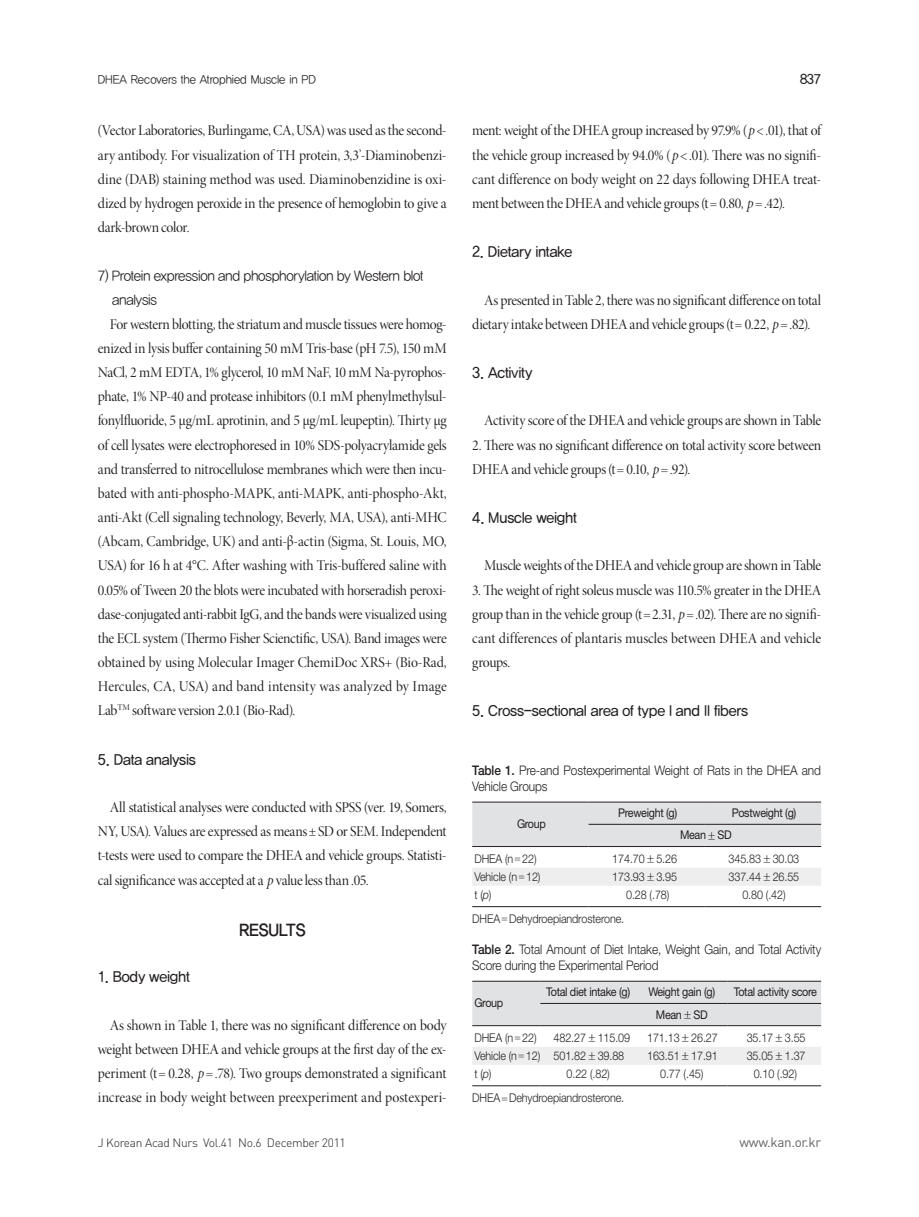
<style>
.page{position:relative;width:919px;height:1217px;background:#fff}
.page>*{position:absolute;margin:0;border:0;box-sizing:border-box;transform-origin:0 0}
.본문_대제목{font:17.25px "YDIYGO340";letter-spacing:-.01em;color:#231f20;scale:.95 1}
.본문{font:15px/24.2px "Minion Pro Disp";letter-spacing:-.02em;color:#231f20;text-align:justify;scale:.96 1}
.본문_중제목{font:15px "YDIYGO330";letter-spacing:-.015em;color:#231f20;scale:.95 1}
.본문_소제목{font:14.25px/24.2px "YDIYGO320";letter-spacing:-.02em;color:#231f20;scale:.95 1}
.t1{font:13.5px "DIN Pro";letter-spacing:-.025em;color:#636366}
.t2{font:13.5px "YDIYGO330";color:#231f20;scale:.95 1}
.표_제목__그림_설명{font:300 13.2px/15.9px "Helvetica Neue LT Std";letter-spacing:-.01em;color:#231f20;scale:.9 1}
.표_본문{font:300 12px "Helvetica Neue LT Std";letter-spacing:-.01em;color:#231f20;scale:.9 1}
.표_항목{font:12px "Helvetica Neue LT Std";letter-spacing:-.03em;color:#231f20;scale:.9 1}
.t3{font:300 12px "DIN Pro";letter-spacing:-.025em;color:#231f20}
.t4{font:12px "YDIYGO320";letter-spacing:-.005em;color:#231f20;scale:.95 1}
.s1{font-family:"Minion Pro It Disp"}
.s2{font-weight:500}
.s3{font-family:"Dotum";font-size:10.8px}
.s4{font-family:"Dotum";font-weight:400;font-size:10.8px}
.s5{font-style:italic}
</style>
<div class="page">
<div style="left:472px;top:802px;width:349px;height:44px;background:#e1e2e4"></div>
<div style="left:472px;top:868px;width:349px;height:17px;background:#eeeeef"></div>
<hr style="left:472px;top:801px;width:116px;height:1px;background:#231f20">
<hr style="left:588px;top:801px;width:116px;height:1px;background:#231f20">
<hr style="left:704px;top:801px;width:117px;height:1px;background:#231f20">
<hr style="left:588px;top:823px;width:116px;height:1px;background:#231f20">
<hr style="left:704px;top:823px;width:117px;height:1px;background:#231f20">
<hr style="left:472px;top:846px;width:116px;height:1px;background:#231f20">
<hr style="left:588px;top:846px;width:116px;height:1px;background:#231f20">
<hr style="left:704px;top:846px;width:117px;height:1px;background:#231f20">
<hr style="left:472px;top:906px;width:116px;height:1px;background:#231f20">
<hr style="left:588px;top:906px;width:116px;height:1px;background:#231f20">
<hr style="left:704px;top:906px;width:117px;height:1px;background:#231f20">
<div style="left:472px;top:981px;width:349px;height:44px;background:#e1e2e4"></div>
<div style="left:472px;top:1047px;width:349px;height:17px;background:#eeeeef"></div>
<hr style="left:540px;top:1002px;width:94px;height:1px;background:#231f20">
<hr style="left:634px;top:1002px;width:93px;height:1px;background:#231f20">
<hr style="left:727px;top:1002px;width:94px;height:1px;background:#231f20">
<hr style="left:540px;top:1085px;width:94px;height:1px;background:#231f20">
<hr style="left:634px;top:1085px;width:93px;height:1px;background:#231f20">
<hr style="left:727px;top:1085px;width:94px;height:1px;background:#231f20">
<hr style="left:472px;top:980px;width:68px;height:1px;background:#231f20">
<hr style="left:540px;top:980px;width:94px;height:1px;background:#231f20">
<hr style="left:634px;top:980px;width:93px;height:1px;background:#231f20">
<hr style="left:727px;top:980px;width:94px;height:1px;background:#231f20">
<hr style="left:472px;top:1025px;width:68px;height:1px;background:#231f20">
<hr style="left:540px;top:1025px;width:94px;height:1px;background:#231f20">
<hr style="left:634px;top:1025px;width:93px;height:1px;background:#231f20">
<hr style="left:727px;top:1025px;width:94px;height:1px;background:#231f20">
<hr style="left:472px;top:1085px;width:68px;height:1px;background:#231f20">
<p class="t4" style="left:98px;top:73px;width:231px">DHEA Recovers the Atrophied Muscle in PD</p>
<p class="t2" style="left:800px;top:72px;width:24px">837</p>
<p class="본문" style="left:98px;top:119px;width:365px">(Vector Laboratories, Burlingame, CA, USA) was used as the second&shy;ary antibody. For visualization of TH protein, 3,3’-Diaminobenzi&shy;dine (DAB) staining method was used. Diaminobenzidine is oxi&shy;dized by hydrogen peroxide in the presence of hemoglobin to give a dark-brown color.</p>
<p class="본문_소제목" style="left:112px;top:263px;width:329px;text-indent:-14px">7) Protein expression and phosphorylation by Western blot analysis</p>
<p class="본문" style="left:98px;top:312px;width:365px;text-indent:12px">For western blotting, the striatum and muscle tissues were homog&shy;enized in lysis buffer containing 50 mM Tris-base (pH 7.5), 150 mM NaCl, 2 mM EDTA, 1% glycerol, 10 mM NaF, 10 mM Na-pyrophos&shy;phate, 1% NP-40 and protease inhibitors (0.1 mM phenylmethylsul&shy;fonylfluoride, 5 µg/mL aprotinin, and 5 µg/mL leupeptin). Thirty μg of cell lysates were electrophoresed in 10% SDS-polyacrylamide gels and transferred to nitrocellulose membranes which were then incu&shy;bated with anti-phospho-MAPK, anti-MAPK, anti-phospho-Akt, anti-Akt (Cell signaling technology, Beverly, MA, USA), anti-MHC (Abcam, Cambridge, UK) and anti-β-actin (Sigma, St. Louis, MO, USA) for 16 h at 4°C. After washing with Tris-buffered saline with 0.05% of Tween 20 the blots were incubated with horseradish peroxi&shy;dase-conjugated anti-rabbit IgG, and the bands were visualized using the ECL system (Thermo Fisher Scienctific, USA). Band images were obtained by using Molecular Imager ChemiDoc XRS+ (Bio-Rad, Hercules, CA, USA) and band intensity was analyzed by Image Lab<sup>TM</sup> software version 2.0.1 (Bio-Rad).</p>
<p class="본문_중제목" style="left:98px;top:750px;width:105px">5. Data analysis</p>
<p class="본문" style="left:98px;top:795px;width:365px;text-indent:12px">All statistical analyses were conducted with SPSS (ver. 19, Somers, NY, USA). Values are expressed as means±SD or SEM. Independent t-tests were used to compare the DHEA and vehicle groups. Statisti&shy;cal significance was accepted at a <span class="s1">p</span> value less than .05.</p>
<p class="본문_대제목" style="left:239px;top:919px;width:71px">RESULTS</p>
<p class="본문_중제목" style="left:98px;top:968px;width:98px">1. Body weight</p>
<p class="본문" style="left:98px;top:1012px;width:365px;text-indent:12px">As shown in Table 1, there was no significant difference on body weight between DHEA and vehicle groups at the first day of the ex&shy;periment (t= 0.28, <span class="s1">p</span>=.78). Two groups demonstrated a significant increase in body weight between preexperiment and postexperi-</p>
<p class="본문" style="left:472px;top:119px;width:365px">ment: weight of the DHEA group increased by 97.9% (<span class="s1">p</span>&lt;.01), that of the vehicle group increased by 94.0% (<span class="s1">p</span>&lt;.01). There was no signifi&shy;cant difference on body weight on 22 days following DHEA treat&shy;ment between the DHEA and vehicle groups (t= 0.80, <span class="s1">p</span>=.42).</p>
<p class="본문_중제목" style="left:472px;top:243px;width:107px">2. Dietary intake</p>
<p class="본문" style="left:472px;top:288px;width:365px;text-indent:12px">As presented in Table 2, there was no significant difference on total dietary intake between DHEA and vehicle groups (t= 0.22, <span class="s1">p</span>=.82).</p>
<p class="본문_중제목" style="left:472px;top:364px;width:65px">3. Activity</p>
<p class="본문" style="left:484px;top:409px;width:352px">Activity score of the DHEA and vehicle groups are shown in Table</p>
<p class="본문" style="left:472px;top:433px;width:365px">2. There was no significant difference on total activity score between<br>DHEA and vehicle groups (t= 0.10, <span class="s1">p</span>=.92).</p>
<p class="본문_중제목" style="left:472px;top:509px;width:112px">4. Muscle weight</p>
<p class="본문" style="left:484px;top:554px;width:352px">Muscle weights of the DHEA and vehicle group are shown in Table</p>
<p class="본문" style="left:472px;top:578px;width:365px">3. The weight of right soleus muscle was 110.5% greater in the DHEA group than in the vehicle group (t=2.31, <span class="s1">p</span>=.02). There are no signifi&shy;cant differences of plantaris muscles between DHEA and vehicle groups.</p>
<p class="본문_중제목" style="left:472px;top:702px;width:292px">5. Cross-sectional area of type I and II fibers</p>
<p class="표_제목__그림_설명" style="left:472px;top:762px;width:389px"><span class="s2">Table 1.</span> Pre-and Postexperimental Weight of Rats in the DHEA and<br>Vehicle Groups</p>
<p class="표_항목" style="left:517px;top:816px;width:34px">Group</p>
<p class="표_항목" style="left:618px;top:805px;width:67px">Preweight (g)</p>
<p class="표_항목" style="left:731px;top:805px;width:73px">Postweight (g)</p>
<p class="표_항목" style="left:680px;top:827px;width:59px">Mean<span class="s3">±</span> SD</p>
<p class="표_본문" style="left:474px;top:850px;width:71px">DHEA (n<span class="s4">=</span>22)</p>
<p class="표_본문" style="left:612px;top:850px;width:73px">174.70<span class="s4">±</span>5.26</p>
<p class="표_본문" style="left:728px;top:850px;width:80px">345.83<span class="s4">±</span>30.03</p>
<p class="표_본문" style="left:474px;top:868px;width:75px">Vehicle (n<span class="s4">=</span>12)</p>
<p class="표_본문" style="left:612px;top:868px;width:73px">173.93<span class="s4">±</span>3.95</p>
<p class="표_본문" style="left:728px;top:868px;width:80px">337.44<span class="s4">±</span>26.55</p>
<p class="표_본문" style="left:474px;top:886px;width:21px">t (<span class="s5">p</span>)</p>
<p class="표_본문" style="left:626px;top:886px;width:50px">0.28 (.78)</p>
<p class="표_본문" style="left:742px;top:886px;width:50px">0.80 (.42)</p>
<p class="표_본문" style="left:472px;top:911px;width:170px">DHEA<span class="s4">=</span>Dehydroepiandrosterone.</p>
<p class="표_제목__그림_설명" style="left:472px;top:941px;width:389px"><span class="s2">Table 2.</span> Total Amount of Diet Intake, Weight Gain, and Total Activity<br>Score during the Experimental Period</p>
<p class="표_항목" style="left:474px;top:995px;width:34px">Group</p>
<p class="표_항목" style="left:546px;top:984px;width:95px">Total diet intake (g)</p>
<p class="표_항목" style="left:648px;top:984px;width:76px">Weight gain (g)</p>
<p class="표_항목" style="left:733px;top:984px;width:94px">Total activity score</p>
<p class="표_항목" style="left:656px;top:1006px;width:59px">Mean<span class="s3">±</span> SD</p>
<p class="표_본문" style="left:474px;top:1029px;width:71px">DHEA (n<span class="s4">=</span>22)</p>
<p class="표_본문" style="left:553px;top:1029px;width:87px">482.27<span class="s4">±</span>115.09</p>
<p class="표_본문" style="left:647px;top:1029px;width:80px">171.13<span class="s4">±</span>26.27</p>
<p class="표_본문" style="left:746px;top:1029px;width:67px">35.17<span class="s4">±</span>3.55</p>
<p class="표_본문" style="left:474px;top:1047px;width:75px">Vehicle (n<span class="s4">=</span>12)</p>
<p class="표_본문" style="left:553px;top:1047px;width:80px">501.82<span class="s4">±</span>39.88</p>
<p class="표_본문" style="left:647px;top:1047px;width:80px">163.51<span class="s4">±</span>17.91</p>
<p class="표_본문" style="left:746px;top:1047px;width:67px">35.05<span class="s4">±</span>1.37</p>
<p class="표_본문" style="left:474px;top:1065px;width:21px">t (<span class="s5">p</span>)</p>
<p class="표_본문" style="left:566px;top:1065px;width:50px">0.22 (.82)</p>
<p class="표_본문" style="left:660px;top:1065px;width:50px">0.77 (.45)</p>
<p class="표_본문" style="left:753px;top:1065px;width:50px">0.10 (.92)</p>
<p class="표_본문" style="left:472px;top:1090px;width:170px">DHEA<span class="s4">=</span>Dehydroepiandrosterone.</p>
<p class="t3" style="left:98px;top:1134px;width:249px">J Korean Acad Nurs Vol.41 No.6 December 2011</p>
<p class="t1" style="left:739px;top:1132px;width:83px">www.kan.or.kr</p>
</div>
